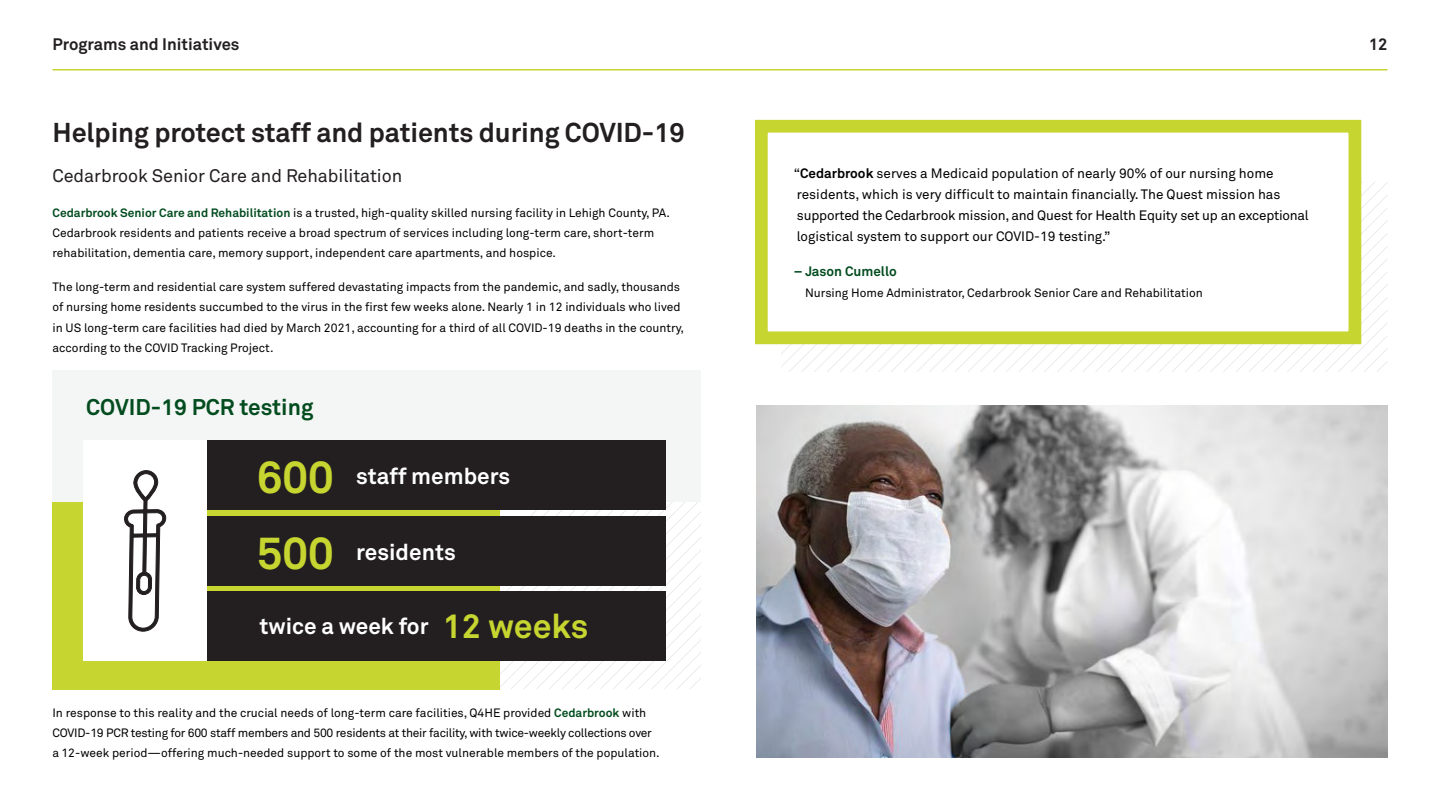
<style>
.page{position:relative;width:1440px;height:810px;background:#fff}
.page>*{position:absolute;margin:0;border:0;box-sizing:border-box;transform-origin:0 0}
.t1{font:700 45px/75.8px "Akkurat Pro";color:#c6d52f}
.t2{font:700 33.75px "Akkurat Pro";color:#c6d52f}
.t3{font:700 27px "Akkurat Pro";letter-spacing:-.005em;color:#231f20}
.t4{font:700 22.5px "Akkurat Pro";color:#fff}
.t5{font:700 22.5px "Akkurat Pro";color:#034c1f}
.t6{font:18px "Akkurat Pro";letter-spacing:-.005em;color:#231f20}
.t7{font:700 16.5px "Akkurat Pro";color:#231f20}
.t8{font:13.5px/21px "Akkurat Pro";color:#000}
.t9{font:700 13.5px "Akkurat Pro";color:#034c1f}
.t10{font:12px/20.2px "Akkurat Pro";color:#000}
.s1{font-weight:700;color:#034c1f}
.s2{font-weight:700}
</style>
<div class="page">
<div style="left:52px;top:370px;width:649px;height:132px;background:#f4f6f5"></div>
<hr style="left:52px;top:69px;width:1336px;height:1px;background:#c6d52f">
<svg style="left:781px;top:182px;width:607px;height:190px"></svg>
<img style="left:756px;top:405px;width:632px;height:353px">
<div style="left:755px;top:120px;width:606px;height:224px;background:#fff;border:13px solid #c6d52f"></div>
<div style="left:52px;top:502px;width:448px;height:188px;background:#c6d52f"></div>
<svg style="left:500px;top:502px;width:201px;height:187px"></svg>
<div style="left:207px;top:440px;width:459px;height:70px;background:#231f20"></div>
<div style="left:207px;top:591px;width:459px;height:70px;background:#231f20"></div>
<div style="left:207px;top:516px;width:459px;height:70px;background:#231f20"></div>
<div style="left:83px;top:440px;width:124px;height:221px;background:#fff"></div>
<svg style="left:124px;top:470px;width:42px;height:162px"></svg>
<h3 class="t7" style="left:52px;top:34px;width:189px">Programs and Initiatives</h3>
<h3 class="t3" style="left:52px;top:116px;width:634px">Helping protect staff and patients during COVID-19</h3>
<h3 class="t6" style="left:52px;top:165px;width:351px">Cedarbrook Senior Care and Rehabilitation</h3>
<p class="t10" style="left:52px;top:203px;width:619px"><span class="s1">Cedarbrook Senior Care and Rehabilitation</span> is a trusted, high-quality skilled nursing facility in Lehigh County, PA.<br>Cedarbrook residents and patients receive a broad spectrum of services including long-term care, short-term rehabilitation, dementia care, memory support, independent care apartments, and hospice.</p>
<p class="t10" style="left:52px;top:277px;width:633px">The long-term and residential care system suffered devastating impacts from the pandemic, and sadly, thousands of nursing home residents succumbed to the virus in the first few weeks alone. Nearly 1 in 12 individuals who lived in US long-term care facilities had died by March 2021, accounting for a third of all COVID-19 deaths in the country, according to the COVID Tracking Project.</p>
<h3 class="t5" style="left:86px;top:393px;width:229px">COVID-19 PCR testing</h3>
<h1 class="t1" style="left:257px;top:439px;width:78px">600<br>500</h1>
<h3 class="t4" style="left:356px;top:462px;width:155px">staff members</h3>
<h3 class="t4" style="left:356px;top:538px;width:101px">residents</h3>
<h3 class="t4" style="left:259px;top:612px;width:171px">twice a week for</h3>
<h2 class="t2" style="left:442px;top:606px;width:147px">12 weeks</h2>
<p class="t10" style="left:52px;top:703px;width:609px">In response to this reality and the crucial needs of long-term care facilities, Q4HE provided <span class="s1">Cedarbrook</span> with<br>COVID-19 PCR testing for 600 staff members and 500 residents at their facility, with twice-weekly collections over a 12-week period—offering much-needed support to some of the most vulnerable members of the population.</p>
<p class="t8" style="left:794px;top:163px;width:517px">“<span class="s2">Cedarbrook</span> serves a Medicaid population of nearly 90% of our nursing home residents, which is very difficult to maintain financially. The Quest mission has supported the Cedarbrook mission, and Quest for Health Equity set up an exceptional logistical system to support our COVID-19 testing.”</p>
<p class="t9" style="left:794px;top:263px;width:104px">– Jason Cumello</p>
<p class="t10" style="left:805px;top:283px;width:399px">Nursing Home Administrator, Cedarbrook Senior Care and Rehabilitation</p>
<h3 class="t7" style="left:1369px;top:34px;width:20px">12</h3>
</div>
